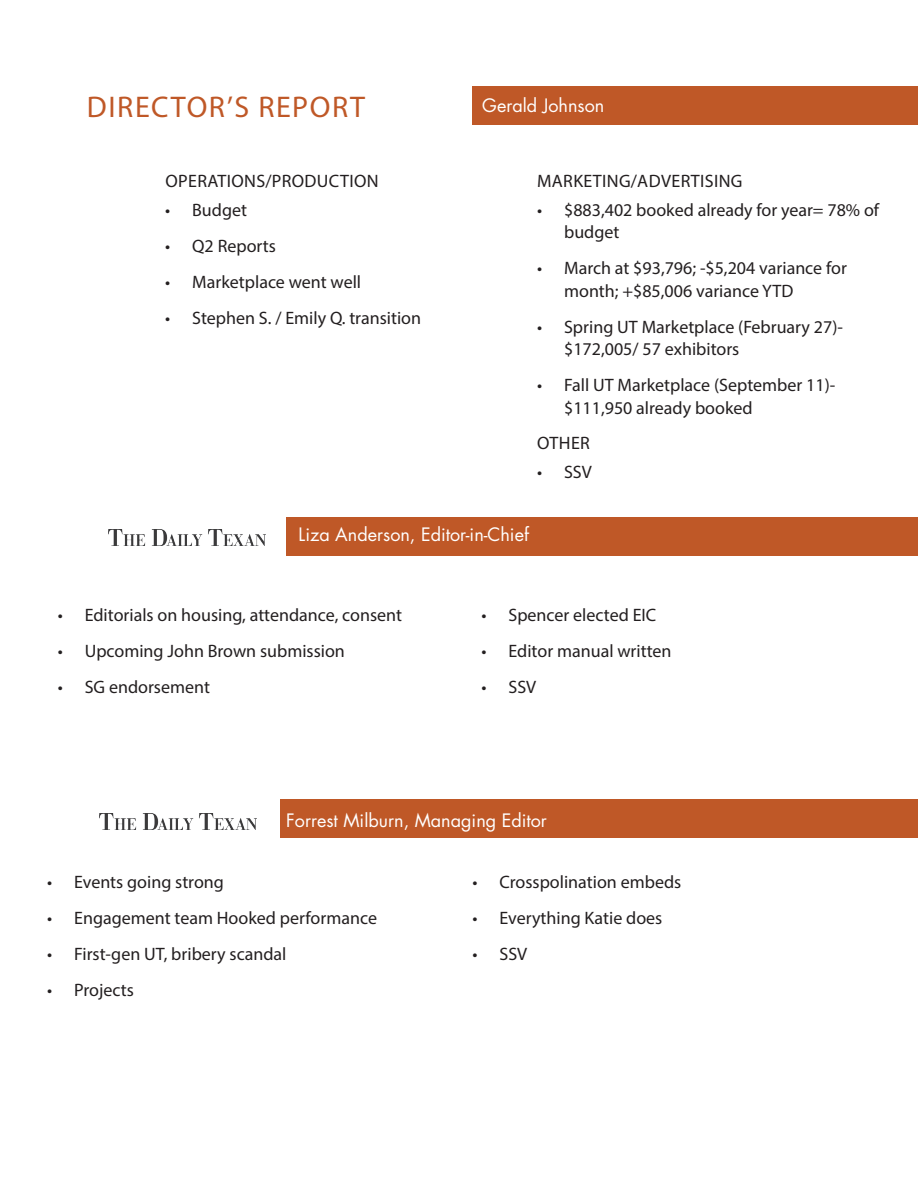
<style>
.page{position:relative;width:918px;height:1188px;background:#fff}
.page>*{position:absolute;margin:0;border:0;box-sizing:border-box;transform-origin:0 0}
.t1{font:30px "Myriad Pro";letter-spacing:.055em;color:#bf5827}
.t2{font:18px/22.5px "Myriad Pro";color:#231f20}
.t3{font:18px "Futura Std";color:#fff}
.t4{font:18px "Myriad Pro";letter-spacing:.02em;color:#231f20}
</style>
<div class="page">
<div style="left:472px;top:86px;width:446px;height:39px;background:#bf5827"></div>
<div style="left:280px;top:799px;width:638px;height:39px;background:#bf5827"></div>
<img style="left:99px;top:813px;width:158px;height:16px">
<img style="left:108px;top:529px;width:158px;height:16px">
<div style="left:398px;top:517px;width:520px;height:38px;background:#bf5827"></div>
<div style="left:287px;top:517px;width:472px;height:38px;background:#bf5827"></div>
<p class="t1" style="left:87px;top:89px;width:280px">DIRECTOR’S REPORT</p>
<p class="t3" style="left:482px;top:94px;width:124px">Gerald Johnson</p>
<p class="t4" style="left:165px;top:169px;width:215px">OPERATIONS/PRODUCTION</p>
<p class="t2" style="left:165px;top:198px;width:83px">• Budget</p>
<p class="t2" style="left:165px;top:234px;width:112px">• Q2 Reports</p>
<p class="t2" style="left:165px;top:270px;width:197px">• Marketplace went well</p>
<p class="t2" style="left:165px;top:306px;width:257px">• Stephen S. / Emily Q. transition</p>
<p class="t4" style="left:537px;top:169px;width:207px">MARKETING/ADVERTISING</p>
<p class="t2" style="left:564px;top:198px;width:317px;text-indent:-27px">• $883,402 booked already for year= 78% of budget</p>
<p class="t2" style="left:564px;top:257px;width:284px;text-indent:-27px">• March at $93,796; -$5,204 variance for month; +$85,006 variance YTD</p>
<p class="t2" style="left:564px;top:315px;width:280px;text-indent:-27px">• Spring UT Marketplace (February 27)- $172,005/ 57 exhibitors</p>
<p class="t2" style="left:564px;top:374px;width:273px;text-indent:-27px">• Fall UT Marketplace (September 11)- $111,950 already booked</p>
<p class="t2" style="left:537px;top:431px;width:54px">OTHER</p>
<p class="t2" style="left:537px;top:461px;width:56px">• SSV</p>
<p class="t3" style="left:299px;top:523px;width:232px">Liza Anderson, Editor-in-Chief</p>
<p class="t2" style="left:58px;top:603px;width:346px">• Editorials on housing, attendance, consent</p>
<p class="t2" style="left:58px;top:639px;width:289px">• Upcoming John Brown submission</p>
<p class="t2" style="left:58px;top:675px;width:154px">• SG endorsement</p>
<p class="t2" style="left:482px;top:603px;width:176px">• Spencer elected EIC</p>
<p class="t2" style="left:482px;top:639px;width:192px">• Editor manual written</p>
<p class="t2" style="left:482px;top:675px;width:56px">• SSV</p>
<p class="t3" style="left:286px;top:809px;width:262px">Forrest Milburn, Managing Editor</p>
<p class="t2" style="left:47px;top:870px;width:178px">• Events going strong</p>
<p class="t2" style="left:47px;top:906px;width:331px">• Engagement team Hooked performance</p>
<p class="t2" style="left:47px;top:942px;width:241px">• First-gen UT, bribery scandal</p>
<p class="t2" style="left:47px;top:978px;width:88px">• Projects</p>
<p class="t2" style="left:472px;top:870px;width:210px">• Crosspolination embeds</p>
<p class="t2" style="left:472px;top:906px;width:191px">• Everything Katie does</p>
<p class="t2" style="left:472px;top:942px;width:56px">• SSV</p>
</div>
